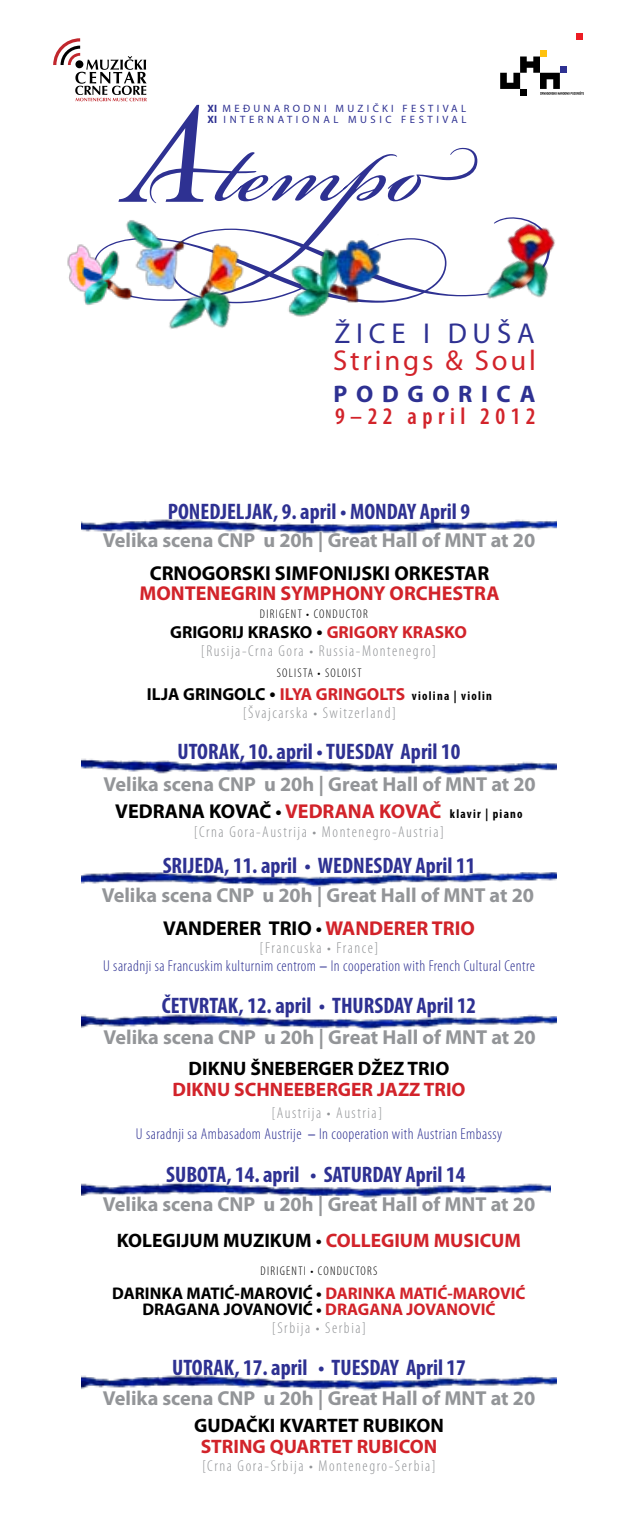
<style>
.page{position:relative;width:638px;height:1531px;background:#fff}
.page>*{position:absolute;margin:0;border:0;box-sizing:border-box;transform-origin:0 0}
.t1{font:28.8px "Myriad Pro";letter-spacing:.1em;color:#d2232a}
.t2{font:28.8px "Myriad Pro";letter-spacing:.2em;color:#2e3192}
.t3{font:700 24.07px "Myriad Pro";letter-spacing:.36em;color:#2e3192}
.t4{font:600 condensed 23.85px "Myriad Pro";letter-spacing:.23em;color:#d2232a}
.t5{font:700 condensed 22.5px "Myriad Pro";color:#2e3192}
.t6{font:700 20.25px "Myriad Pro";color:#939598}
.t7{font:700 20.03px "Myriad Pro";color:#000}
.t8{font:700 20.03px "Myriad Pro";color:#d2232a}
.t9{font:700 19.57px "Myriad Pro";color:#000}
.t10{font:700 19.57px "Myriad Pro";color:#d2232a}
.t11{font:700 17.32px "Myriad Pro";color:#000}
.t12{font:700 16.88px "Myriad Pro";color:#000}
.t13{font:300 condensed 15.75px "Myriad Pro";letter-spacing:.1em;color:#939598}
.t14{font:300 condensed 15.75px "Myriad Pro";letter-spacing:.03em;color:#2e3192}
.t15{font:300 condensed 12.6px "Myriad Pro";letter-spacing:.1em;color:#000}
.t16{font:700 condensed 12.6px "Myriad Pro";letter-spacing:.1em;color:#000}
.t17{font:10.58px/10.6px "Myriad Pro";letter-spacing:.31em;color:#2e3192}
.s1{font-weight:700}
.s2{font-weight:600;font-size:20.03px}
.s3{color:#d2232a}
.s4{font-stretch:normal;font-size:17.32px}
.s5{font-weight:600;font-stretch:normal;font-size:20.03px}
.s6{font-stretch:normal;font-size:17.32px;color:#d2232a}
.s7{font-weight:600}
.s8{font-stretch:condensed;font-size:12.6px}
.s9{font-weight:400;font-stretch:normal}
</style>
<div class="page">
<img style="left:81px;top:758px;width:476px;height:17px">
<img style="left:81px;top:872px;width:476px;height:15px">
<img style="left:81px;top:1014px;width:476px;height:16px">
<img style="left:81px;top:1375px;width:476px;height:16px">
<img style="left:81px;top:1182px;width:470px;height:16px">
<img style="left:81px;top:519px;width:476px;height:16px">
<div style="left:520px;top:89px;width:7px;height:7px;background:#000"></div>
<div style="left:576px;top:33px;width:7px;height:7px;background:#ed1c24"></div>
<svg style="left:500px;top:50px;width:84px;height:45px"></svg>
<svg style="left:143px;top:147px;width:335px;height:156px"></svg>
<svg style="left:53px;top:38px;width:151px;height:164px"></svg>
<img style="left:265px;top:234px;width:131px;height:83px">
<img style="left:126px;top:217px;width:63px;height:74px">
<img style="left:190px;top:243px;width:59px;height:60px">
<img style="left:153px;top:277px;width:92px;height:52px">
<img style="left:470px;top:246px;width:9px;height:57px">
<img style="left:479px;top:217px;width:76px;height:82px">
<img style="left:67px;top:235px;width:76px;height:71px">
<p class="t17" style="left:207px;top:103px;width:260px"><span class="s1">XI</span> MEĐUNARODNI MUZIČKI FESTIVAL<br><span class="s1">XI</span> INTERNATIONAL MUSIC FESTIVAL</p>
<h1 class="t2" style="left:335px;top:315px;width:201px">ŽICE I DUŠA</h1>
<h1 class="t1" style="left:333px;top:342px;width:204px">Strings &amp; Soul</h1>
<p class="t3" style="left:333px;top:378px;width:203px">PODGORICA</p>
<p class="t4" style="left:335px;top:401px;width:202px">9–22 april 2012</p>
<p class="t5" style="left:168px;top:497px;width:304px">PONEDJELJAK, 9. april • MONDAY April 9</p>
<p class="t6" style="left:103px;top:527px;width:434px">Velika scena CNP u 20h | Great Hall of MNT at 20</p>
<p class="t7" style="left:150px;top:560px;width:341px">CRNOGORSKI SIMFONIJSKI ORKESTAR</p>
<p class="t8" style="left:139px;top:581px;width:361px">MONTENEGRIN SYMPHONY ORCHESTRA</p>
<p class="t15" style="left:260px;top:606px;width:109px">DIRIGENT • CONDUCTOR</p>
<p class="t11" style="left:170px;top:621px;width:298px">GRIGORIJ KRASKO <span class="s2">•</span> <span class="s3">GRIGORY KRASKO</span></p>
<p class="t13" style="left:201px;top:641px;width:237px">[Rusija-Crna Gora • Russia-Montenegro]</p>
<p class="t15" style="left:277px;top:665px;width:86px">SOLISTA • SOLOIST</p>
<p class="t16" style="left:147px;top:687px;width:347px"><span class="s4">ILJA GRINGOLC</span> <span class="s5">•</span> <span class="s6">ILYA GRINGOLTS</span> violina | violin</p>
<p class="t13" style="left:243px;top:703px;width:155px">[Švajcarska • Switzerland]</p>
<p class="t5" style="left:177px;top:737px;width:284px">UTORAK, 10. april • TUESDAY April 10</p>
<p class="t6" style="left:103px;top:771px;width:434px">Velika scena CNP u 20h | Great Hall of MNT at 20</p>
<p class="t7" style="left:115px;top:798px;width:409px">VEDRANA KOVAČ <span class="s7">•</span> <span class="s3">VEDRANA KOVAČ</span> <span class="s8">klavir | piano</span></p>
<p class="t13" style="left:194px;top:822px;width:252px">[Crna Gora-Austrija • Montenegro-Austria]</p>
<p class="t5" style="left:163px;top:851px;width:314px">SRIJEDA, 11. april • WEDNESDAY April 11</p>
<p class="t6" style="left:102px;top:881px;width:434px">Velika scena CNP u 20h | Great Hall of MNT at 20</p>
<p class="t7" style="left:163px;top:915px;width:313px">VANDERER TRIO <span class="s7">•</span> <span class="s3">WANDERER TRIO</span></p>
<p class="t14" style="left:103px;top:956px;width:433px">U saradnji sa Francuskim kulturnim centrom <span class="s9">–</span> In cooperation with French Cultural Centre</p>
<p class="t13" style="left:260px;top:938px;width:120px">[Francuska • France]</p>
<p class="t5" style="left:162px;top:991px;width:316px">ČETVRTAK, 12. april • THURSDAY April 12</p>
<p class="t6" style="left:103px;top:1024px;width:434px">Velika scena CNP u 20h | Great Hall of MNT at 20</p>
<p class="t9" style="left:189px;top:1056px;width:262px">DIKNU ŠNEBERGER DŽEZ TRIO</p>
<p class="t10" style="left:172px;top:1076px;width:295px">DIKNU SCHNEEBERGER JAZZ TRIO</p>
<p class="t13" style="left:271px;top:1103px;width:112px">[Austrija • Austria]</p>
<p class="t14" style="left:136px;top:1124px;width:368px">U saradnji sa Ambasadom Austrije <span class="s9">–</span> In cooperation with Austrian Embassy</p>
<p class="t5" style="left:166px;top:1160px;width:300px">SUBOTA, 14. april • SATURDAY April 14</p>
<p class="t6" style="left:103px;top:1191px;width:434px">Velika scena CNP u 20h | Great Hall of MNT at 20</p>
<p class="t9" style="left:117px;top:1227px;width:406px">KOLEGIJUM MUZIKUM <span class="s7">•</span> <span class="s3">COLLEGIUM MUSICUM</span></p>
<p class="t15" style="left:261px;top:1263px;width:118px">DIRIGENTI • CONDUCTORS</p>
<p class="t12" style="left:142px;top:1298px;width:355px">DRAGANA JOVANOVIĆ • <span class="s3">DRAGANA JOVANOVIĆ</span></p>
<p class="t12" style="left:112px;top:1282px;width:415px">DARINKA MATIĆ-MAROVIĆ • <span class="s3">DARINKA MATIĆ-MAROVIĆ</span></p>
<p class="t13" style="left:272px;top:1319px;width:96px">[Srbija • Serbia]</p>
<p class="t5" style="left:172px;top:1353px;width:295px">UTORAK, 17. april • TUESDAY April 17</p>
<p class="t6" style="left:103px;top:1385px;width:434px">Velika scena CNP u 20h | Great Hall of MNT at 20</p>
<p class="t9" style="left:194px;top:1413px;width:251px">GUDAČKI KVARTET RUBIKON</p>
<p class="t10" style="left:201px;top:1433px;width:238px">STRING QUARTET RUBICON</p>
<p class="t13" style="left:202px;top:1456px;width:235px">[Crna Gora-Srbija • Montenegro-Serbia]</p>
</div>
